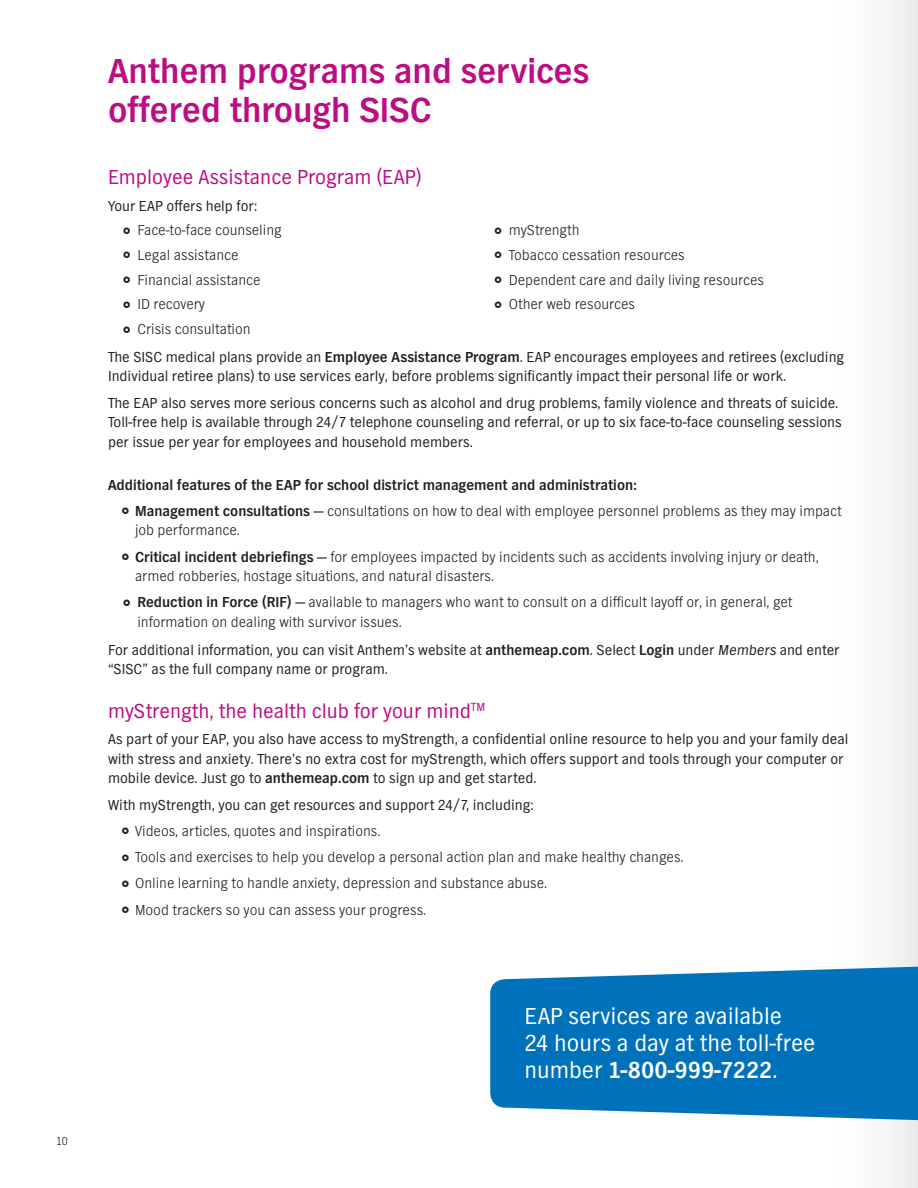
<style>
.page{position:relative;width:918px;height:1188px;background:#fff}
.page>*{position:absolute;margin:0;border:0;box-sizing:border-box;transform-origin:0 0}
.Main_Head{font:700 36px/39px "TV Nord EF";color:#bc0d83}
.Callout_Head{font:24px/27px "TV Nord EF";color:#fff}
.Head__12_13{font:21px "TV Nord EF";color:#bc0d83}
.Body_copy{font:15px/19.5px "TV Nord EF";color:#231f20}
.t1{font:300 15px/19.5px "TV Nord EF";color:#231f20}
.Head_Sub__10_13{font:700 15px "TV Nord EF";color:#231f20}
.t2{font:300 12px "TV Nord EF";color:#231f20}
.s1{font-weight:700}
.s2{font-weight:400}
</style>
<div class="page">
<div style="left:792px;top:0;width:126px;height:1188px;background:linear-gradient(to right,#fff,#f0eff0)"></div>
<svg style="left:490px;top:967px;width:428px;height:153px;background:#157ec1"></svg>
<p class="t2" style="left:56px;top:1134px;width:13px">10</p>
<p class="Main_Head" style="left:108px;top:52px;width:483px">Anthem programs and services offered through SISC</p>
<p class="Head__12_13" style="left:108px;top:166px;width:315px">Employee Assistance Program (EAP)</p>
<p class="Body_copy" style="left:108px;top:196px;width:150px">Your EAP offers help for:</p>
<p class="t1" style="left:137px;top:220px;width:146px">Face-to-face counseling</p>
<p class="t1" style="left:137px;top:245px;width:103px">Legal assistance</p>
<p class="t1" style="left:137px;top:270px;width:125px">Financial assistance</p>
<p class="t1" style="left:137px;top:294px;width:69px">ID recovery</p>
<p class="t1" style="left:137px;top:319px;width:115px">Crisis consultation</p>
<p class="t1" style="left:509px;top:220px;width:72px">myStrength</p>
<p class="t1" style="left:509px;top:245px;width:178px">Tobacco cessation resources</p>
<p class="t1" style="left:509px;top:270px;width:257px">Dependent care and daily living resources</p>
<p class="t1" style="left:509px;top:294px;width:128px">Other web resources</p>
<p class="Body_copy" style="left:108px;top:347px;width:738px">The SISC medical plans provide an <span class="s1">Employee Assistance Program</span>. EAP encourages employees and retirees (excluding<br>Individual retiree plans) to use services early, before problems significantly impact their personal life or work.</p>
<p class="Body_copy" style="left:108px;top:393px;width:735px">The EAP also serves more serious concerns such as alcohol and drug problems, family violence and threats of suicide.<br>Toll-free help is available through 24/7 telephone counseling and referral, or up to six face-to-face counseling sessions per issue per year for employees and household members.</p>
<p class="Head_Sub__10_13" style="left:108px;top:477px;width:530px">Additional features of the EAP for school district management and administration:</p>
<p class="t1" style="left:135px;top:501px;width:708px"><span class="s1">Management consultations</span> <span class="s2">—</span> consultations on how to deal with employee personnel problems as they may impact job performance.</p>
<p class="t1" style="left:135px;top:547px;width:685px"><span class="s1">Critical incident debriefings</span> <span class="s2">—</span> for employees impacted by incidents such as accidents involving injury or death, armed robberies, hostage situations, and natural disasters.</p>
<p class="t1" style="left:137px;top:593px;width:656px"><span class="s1">Reduction in Force (RIF)</span> <span class="s2">—</span> available to managers who want to consult on a difficult layoff or, in general, get information on dealing with survivor issues.</p>
<p class="Body_copy" style="left:108px;top:640px;width:733px">For additional information, you can visit Anthem’s website at <span class="s1">anthemeap.com</span>. Select <span class="s1">Login</span> under Members and enter “SISC” as the full company name or program.</p>
<p class="Head__12_13" style="left:108px;top:699px;width:379px">myStrength, the health club for your mind<sup>TM</sup></p>
<p class="Body_copy" style="left:108px;top:730px;width:742px">As part of your EAP, you also have access to myStrength, a confidential online resource to help you and your family deal with stress and anxiety. There’s no extra cost for myStrength, which offers support and tools through your computer or mobile device. Just go to <span class="s1">anthemeap.com</span> to sign up and get started.</p>
<p class="Body_copy" style="left:108px;top:795px;width:427px">With myStrength, you can get resources and support 24/7, including:</p>
<p class="t1" style="left:135px;top:821px;width:247px">Videos, articles, quotes and inspirations.</p>
<p class="t1" style="left:135px;top:847px;width:550px">Tools and exercises to help you develop a personal action plan and make healthy changes.</p>
<p class="t1" style="left:135px;top:873px;width:414px">Online learning to handle anxiety, depression and substance abuse.</p>
<p class="t1" style="left:135px;top:900px;width:293px">Mood trackers so you can assess your progress.</p>
<p class="Callout_Head" style="left:524px;top:1002px;width:292px">EAP services are available<br>24 hours a day at the toll-free number <span class="s1">1-800-999-7222</span>.</p>
</div>
